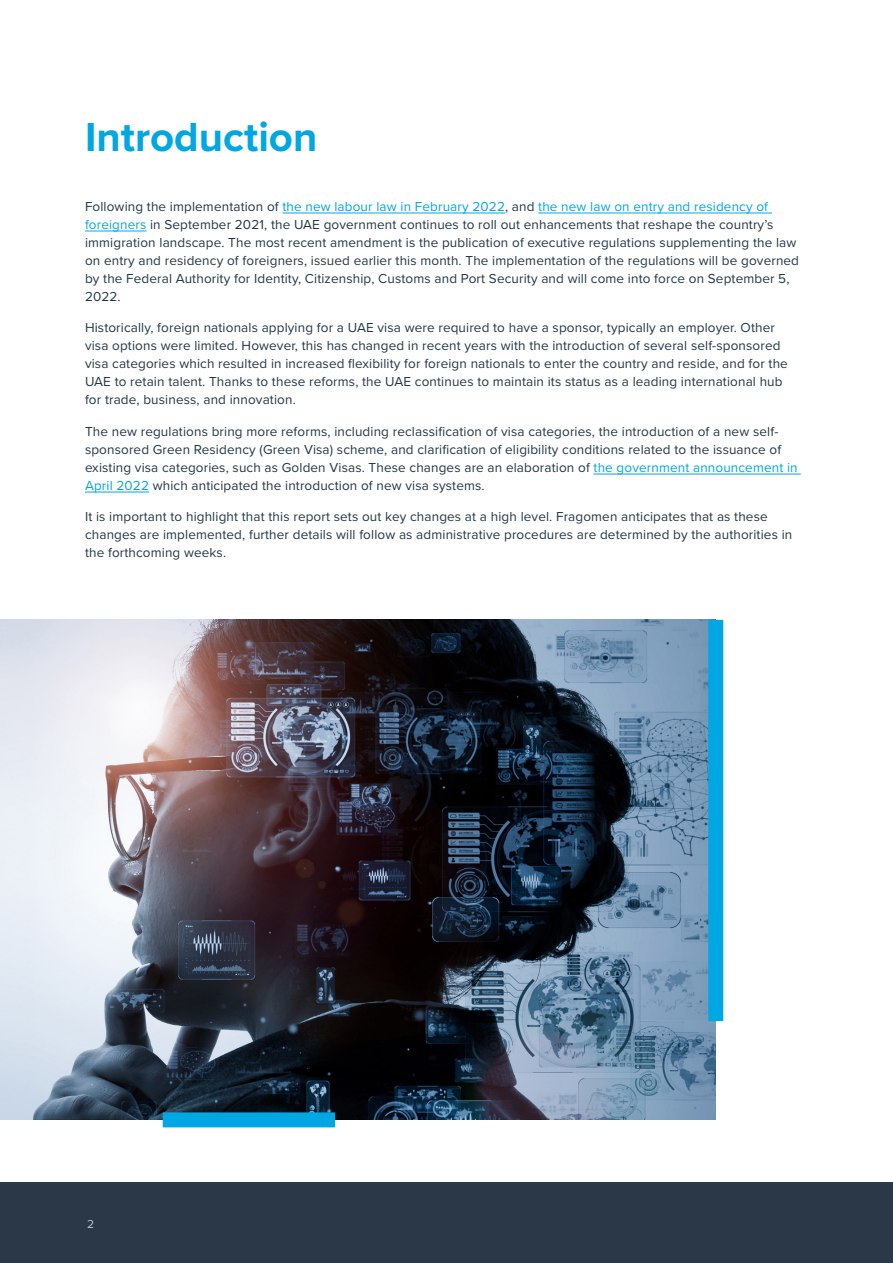
<style>
.page{position:relative;width:893px;height:1263px;background:#fff}
.page>*{position:absolute;margin:0;border:0;box-sizing:border-box;transform-origin:0 0}
.t1{font:700 42px "Proxima Nova";color:#00a7e2}
.t2{font:13.5px/18px "Proxima Nova";letter-spacing:.01em;color:#233746}
.t3{font:12px "Proxima Nova";color:#b7c7d3}
.s1{color:#00a7e2}
.s2{color:#00a9e8}
</style>
<div class="page">
<div style="left:0;top:1183px;width:893px;height:80px;background:#2b3847"></div>
<hr style="left:282px;top:213px;width:223px;height:1px;background:#00a7e2">
<hr style="left:538px;top:213px;width:234px;height:1px;background:#00a9e8">
<hr style="left:85px;top:231px;width:62px;height:1px;background:#00a9e8">
<hr style="left:594px;top:474px;width:207px;height:1px;background:#00a7e2">
<hr style="left:85px;top:492px;width:64px;height:1px;background:#00a7e2">
<img style="left:0;top:620px;width:716px;height:500px">
<div style="left:163px;top:1112px;width:172px;height:15px;background:#00a7e2"></div>
<div style="left:708px;top:620px;width:15px;height:401px;background:#00a7e2"></div>
<h1 class="t1" style="left:85px;top:106px;width:234px">Introduction</h1>
<p class="t2" style="left:85px;top:197px;width:716px">Following the implementation of <span class="s1">the new labour law in February 2022</span>, and <span class="s2">the new law on entry and residency of foreigners</span> in September 2021, the UAE government continues to roll out enhancements that reshape the country’s immigration landscape. The most recent amendment is the publication of executive regulations supplementing the law on entry and residency of foreigners, issued earlier this month. The implementation of the regulations will be governed by the Federal Authority for Identity, Citizenship, Customs and Port Security and will come into force on September 5, 2022.</p>
<p class="t2" style="left:85px;top:318px;width:704px">Historically, foreign nationals applying for a UAE visa were required to have a sponsor, typically an employer. Other visa options were limited. However, this has changed in recent years with the introduction of several self-sponsored visa categories which resulted in increased flexibility for foreign nationals to enter the country and reside, and for the UAE to retain talent. Thanks to these reforms, the UAE continues to maintain its status as a leading international hub for trade, business, and innovation.</p>
<p class="t2" style="left:85px;top:422px;width:714px">The new regulations bring more reforms, including reclassification of visa categories, the introduction of a new self&shy;sponsored Green Residency (Green Visa) scheme, and clarification of eligibility conditions related to the issuance of existing visa categories, such as Golden Visas. These changes are an elaboration of <span class="s1">the government announcement in April 2022</span> which anticipated the introduction of new visa systems.</p>
<p class="t2" style="left:85px;top:507px;width:709px">It is important to highlight that this report sets out key changes at a high level. Fragomen anticipates that as these changes are implemented, further details will follow as administrative procedures are determined by the authorities in the forthcoming weeks.</p>
<p class="t3" style="left:87px;top:1215px;width:9px">2</p>
</div>
